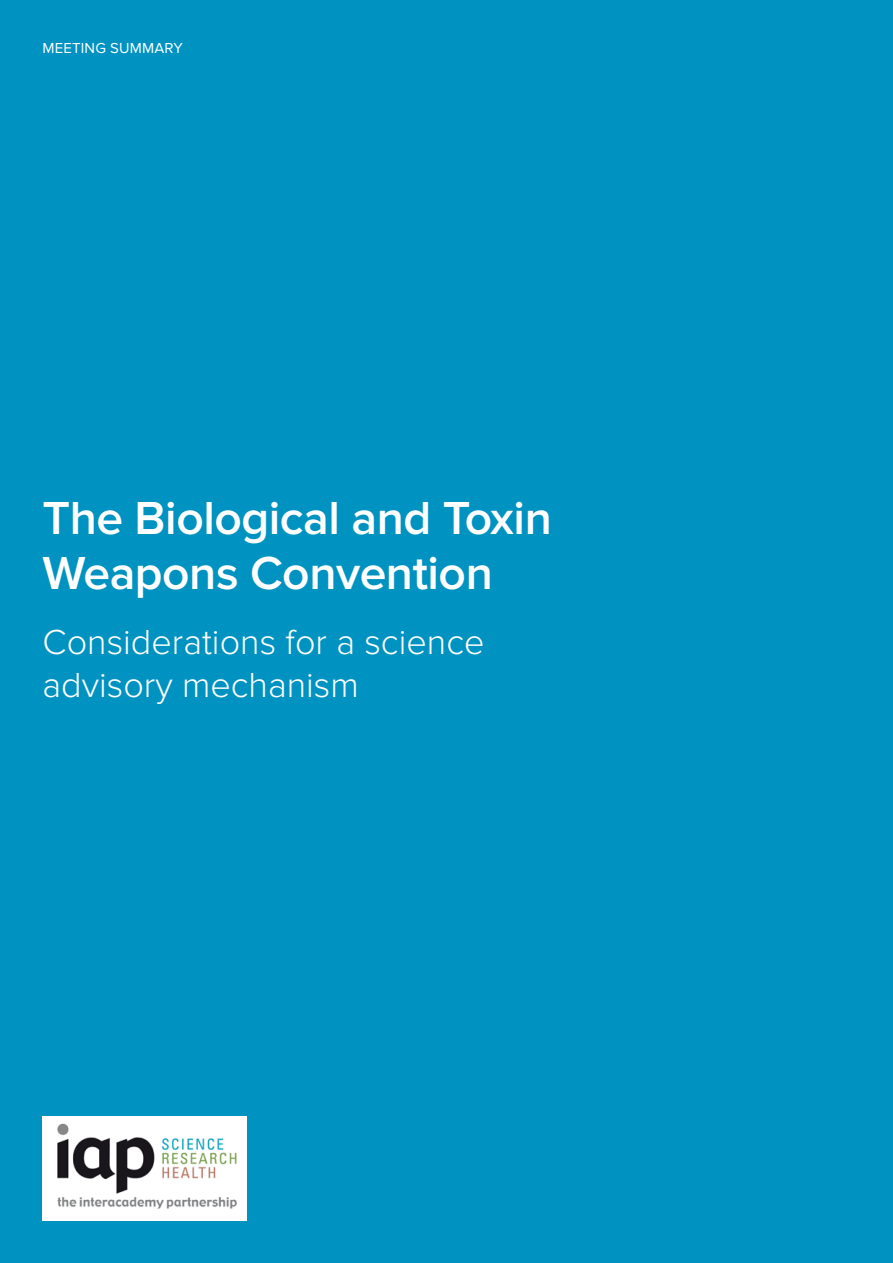
<style>
.page{position:relative;width:893px;height:1263px;background:#0093c1}
.page>*{position:absolute;margin:0;border:0;box-sizing:border-box;transform-origin:0 0}
.t1{font:600 48px/55.5px "Proxima Nova";letter-spacing:-.01em;color:#fff}
.t2{font:300 36px/43.2px "Proxima Nova";color:#fff}
.t3{font:15px "Proxima Nova";letter-spacing:.01em;color:#fff}
</style>
<div class="page">
<img style="left:43px;top:1117px;width:204px;height:103px">
<p class="t3" style="left:43px;top:39px;width:142px">MEETING SUMMARY</p>
<p class="t1" style="left:43px;top:491px;width:511px">The Biological and Toxin<br>Weapons Convention</p>
<p class="t2" style="left:43px;top:621px;width:443px">Considerations for a science advisory mechanism</p>
</div>
